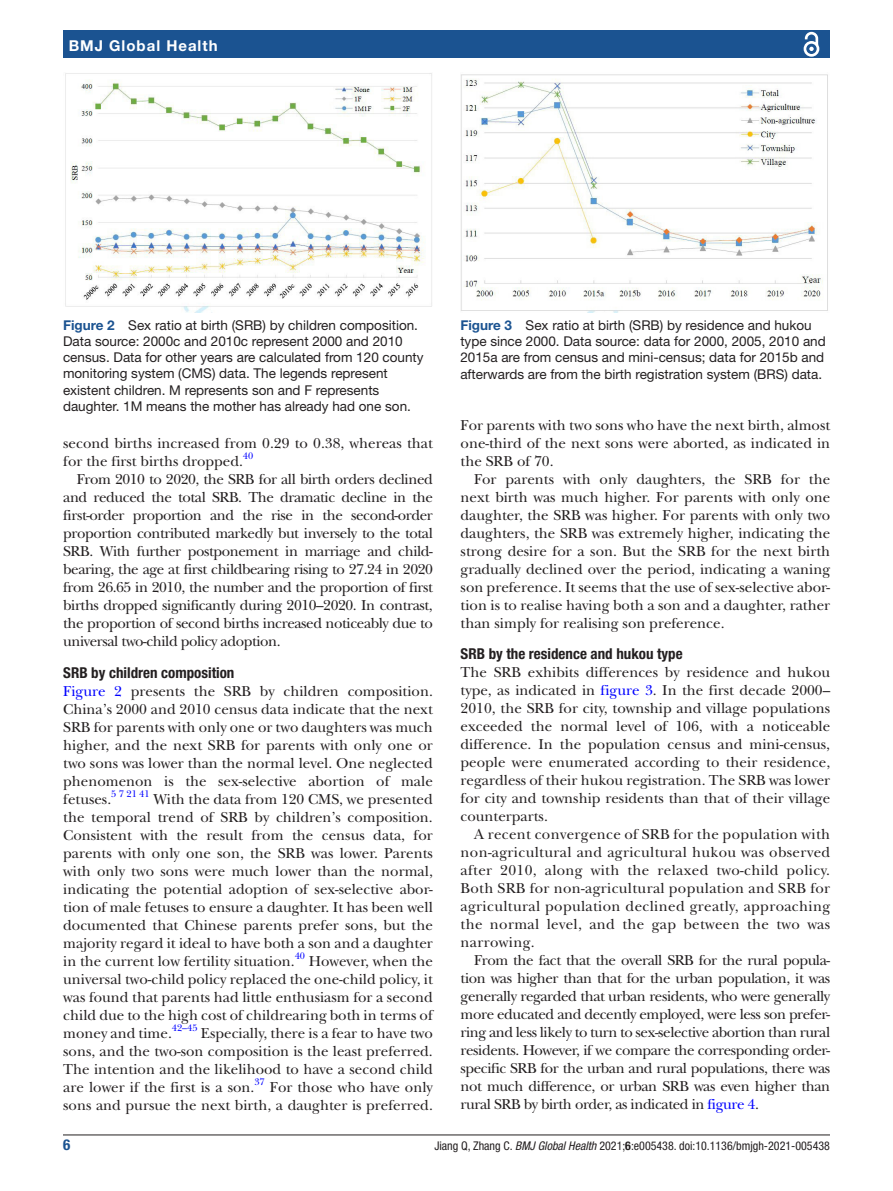
<style>
.page{position:relative;width:893px;height:1191px;background:#fff}
.page>*{position:absolute;margin:0;border:0;box-sizing:border-box;transform-origin:0 0}
.t1{font:15px/18px "New Baskerville";color:#231f20;text-align:justify}
.t2{font:700 condensed 15px "Helvetica Neue LT Std";color:#231f20}
.t3{font:700 15px "Helvetica Neue LT Std";letter-spacing:.065em;color:#fff}
.t4{font:700 condensed 15px "Helvetica Neue LT Std";color:#1b5391}
.t5{font:13.5px/16.2px "Helvetica Neue LT Std";color:#231f20}
.t6{font:condensed 12px "Helvetica Neue LT Std";color:#231f20}
.t7{font:9.9px "New Baskerville";color:#00f}
.s1{font-weight:700;color:#1b5391}
.s2{color:#00f}
.s3{font-style:italic}
.s4{font-weight:700}
</style>
<div class="page">
<hr style="left:63px;top:1134px;width:767px;height:1px;background:#231f20">
<div style="left:63px;top:31px;width:767px;height:27px;background:#1b5391"></div>
<svg style="left:803px;top:31px;width:17px;height:26px"></svg>
<img style="left:460px;top:74px;width:368px;height:238px">
<img style="left:65px;top:73px;width:367px;height:239px">
<p class="t3" style="left:69px;top:36px;width:150px">BMJ Global Health</p>
<p class="t5" style="left:63px;top:317px;width:362px"><span class="s1">Figure 2</span> Sex ratio at birth (SRB) by children composition.<br>Data source: 2000c and 2010c represent 2000 and 2010 census. Data for other years are calculated from 120 county monitoring system (CMS) data. The legends represent existent children. M represents son and F represents daughter. 1M means the mother has already had one son.</p>
<p class="t1" style="left:63px;top:434px;width:371px">second births increased from 0.29 to 0.38, whereas that for the first births dropped.<sup>40</sup></p>
<p class="t1" style="left:63px;top:470px;width:371px;text-indent:14px">From 2010 to 2020, the SRB for all birth orders declined and reduced the total SRB. The dramatic decline in the first-order proportion and the rise in the second-order proportion contributed markedly but inversely to the total SRB. With further postponement in marriage and child&shy;bearing, the age at first childbearing rising to 27.24 in 2020 from 26.65 in 2010, the number and the proportion of first births dropped significantly during 2010–2020. In contrast, the proportion of second births increased noticeably due to universal two-child policy adoption.</p>
<p class="t2" style="left:63px;top:663px;width:173px">SRB by children composition</p>
<p class="t1" style="left:63px;top:682px;width:371px"><span class="s2">Figure 2</span> presents the SRB by children composition.<br>China’s 2000 and 2010 census data indicate that the next SRB for parents with only one or two daughters was much higher, and the next SRB for parents with only one or two sons was lower than the normal level. One neglected phenomenon is the sex-selective abortion of male fetuses.</p>
<p class="t7" style="left:111px;top:788px;width:40px">5 7 21 41</p>
<p class="t1" style="left:63px;top:790px;width:371px;text-indent:90px">With the data from 120 CMS, we presented the temporal trend of SRB by children’s composition.<br>Consistent with the result from the census data, for parents with only one son, the SRB was lower. Parents with only two sons were much lower than the normal, indicating the potential adoption of sex-selective abor&shy;tion of male fetuses to ensure a daughter. It has been well documented that Chinese parents prefer sons, but the majority regard it ideal to have both a son and a daughter in the current low fertility situation.</p>
<p class="t7" style="left:295px;top:950px;width:12px">40</p>
<p class="t1" style="left:63px;top:952px;width:371px;text-indent:246px">However, when the universal two-child policy replaced the one-child policy, it was found that parents had little enthusiasm for a second child due to the high cost of childrearing both in terms of money and time.</p>
<p class="t7" style="left:172px;top:1022px;width:27px">42–45</p>
<p class="t1" style="left:63px;top:1024px;width:371px;text-indent:138px">Especially, there is a fear to have two sons, and the two-son composition is the least preferred.<br>The intention and the likelihood to have a second child are lower if the first is a son.</p>
<p class="t7" style="left:254px;top:1076px;width:12px">37</p>
<p class="t1" style="left:63px;top:1078px;width:371px;text-align:right">For those who have only<br>sons and pursue the next birth, a daughter is preferred.</p>
<p class="t5" style="left:460px;top:317px;width:367px"><span class="s1">Figure 3</span> Sex ratio at birth (SRB) by residence and hukou type since 2000. Data source: data for 2000, 2005, 2010 and 2015a are from census and mini-census; data for 2015b and afterwards are from the birth registration system (BRS) data.</p>
<p class="t1" style="left:461px;top:416px;width:371px">For parents with two sons who have the next birth, almost one-third of the next sons were aborted, as indicated in the SRB of 70.</p>
<p class="t1" style="left:461px;top:470px;width:371px;text-indent:14px">For parents with only daughters, the SRB for the next birth was much higher. For parents with only one daughter, the SRB was higher. For parents with only two daughters, the SRB was extremely higher, indicating the strong desire for a son. But the SRB for the next birth gradually declined over the period, indicating a waning son preference. It seems that the use of sex-selective abor&shy;tion is to realise having both a son and a daughter, rather than simply for realising son preference.</p>
<p class="t2" style="left:461px;top:645px;width:224px">SRB by the residence and hukou type</p>
<p class="t1" style="left:461px;top:663px;width:371px">The SRB exhibits differences by residence and hukou type, as indicated in <span class="s2">figure 3</span>. In the first decade 2000– 2010, the SRB for city, township and village populations exceeded the normal level of 106, with a noticeable difference. In the population census and mini-census, people were enumerated according to their residence, regardless of their hukou registration. The SRB was lower for city and township residents than that of their village counterparts.</p>
<p class="t1" style="left:461px;top:825px;width:371px;text-indent:14px">A recent convergence of SRB for the population with non-agricultural and agricultural hukou was observed after 2010, along with the relaxed two-child policy.<br>Both SRB for non-agricultural population and SRB for agricultural population declined greatly, approaching the normal level, and the gap between the two was narrowing.</p>
<p class="t1" style="left:461px;top:951px;width:371px;text-indent:14px">From the fact that the overall SRB for the rural popula&shy;tion was higher than that for the urban population, it was generally regarded that urban residents, who were generally more educated and decently employed, were less son prefer&shy;ring and less likely to turn to sex-selective abortion than rural residents. However, if we compare the corresponding order&shy;specific SRB for the urban and rural populations, there was not much difference, or urban SRB was even higher than rural SRB by birth order, as indicated in <span class="s2">figure 4</span>.</p>
<p class="t4" style="left:63px;top:1135px;width:9px">6</p>
<p class="t6" style="left:434px;top:1138px;width:397px">Jiang Q, Zhang C. <span class="s3">BMJ Global Health</span> 2021;<span class="s4">6</span>:e005438. doi:10.1136/bmjgh-2021-005438</p>
</div>
